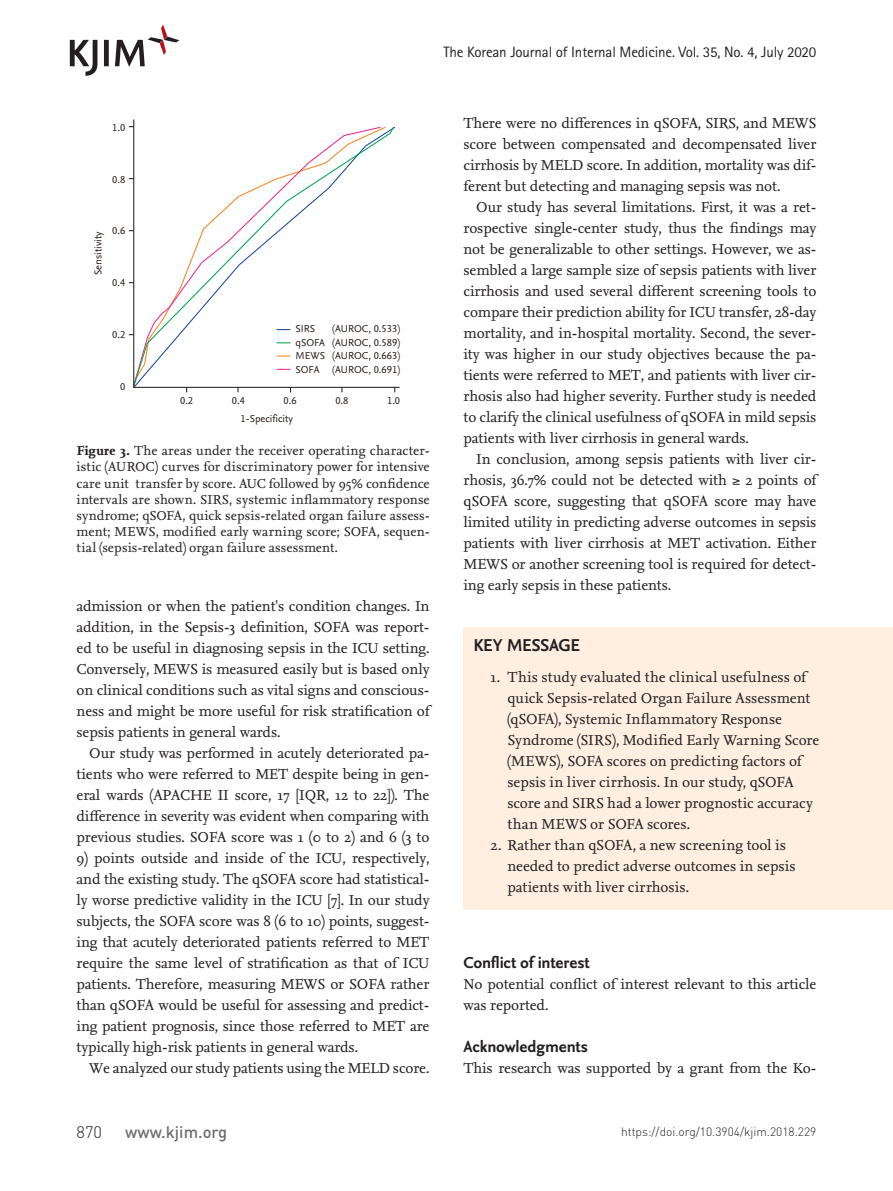
<style>
.page{position:relative;width:893px;height:1191px;background:#fff}
.page>*{position:absolute;margin:0;border:0;box-sizing:border-box;transform-origin:0 0}
.키메세지제목{font:700 18px "Nexus Sans";letter-spacing:-.02em;color:#231f20}
.제목2{font:700 16.5px "Nexus Sans";letter-spacing:-.01em;color:#231f20}
.t1{font:500 16.5px "DIN Pro";color:#6c6d70}
.t2{font:300 16.5px "DIN Pro";color:#231f20}
.들였쓰기_본문{font:15px/21px "Nexus Serif";letter-spacing:-.01em;color:#231f20;text-align:justify}
.본문첫단락{font:15px/21px "Nexus Serif";letter-spacing:-.01em;color:#231f20}
.t3{font:15px "Rotis Sans Serif Std";letter-spacing:-.01em;color:#231f20}
.그림설명{font:13.5px/16.2px "Nexus Serif";letter-spacing:.005em;color:#231f20;text-align:justify}
.t4{font:300 12px "DIN Pro";color:#231f20}
.t5{font:10.5px/13.5px "Nexus Sans TF";color:#221612;text-align:justify}
.s1{font-weight:700}
</style>
<div class="page">
<svg style="left:70px;top:25px;width:109px;height:51px"></svg>
<svg style="left:133px;top:119px;width:267px;height:269px"></svg>
<div style="left:463px;top:627px;width:430px;height:283px;background:#feefe1"></div>
<p class="t3" style="left:443px;top:43px;width:374px">The Korean Journal of Internal Medicine. Vol. 35, No. 4, July 2020</p>
<p class="t5" style="left:112px;top:121px;width:15px">1.0</p>
<p class="t5" style="left:112px;top:172px;width:15px">0.8</p>
<p class="t5" style="left:91px;top:275px;width:45px;rotate:-90deg">Sensitivity</p>
<p class="t5" style="left:112px;top:224px;width:15px">0.6</p>
<p class="t5" style="left:112px;top:276px;width:15px">0.4</p>
<p class="t5" style="left:112px;top:328px;width:15px">0.2</p>
<p class="t5" style="left:120px;top:379px;width:7px">0</p>
<p class="t5" style="left:296px;top:322px;width:106px;text-indent:37px">(AUROC, 0.533) qSOFA (AUROC, 0.589)<br>MEWS (AUROC, 0.663)<br>SOFA (AUROC, 0.691)</p>
<p class="t5" style="left:296px;top:322px;width:21px">SIRS</p>
<p class="t5" style="left:180px;top:394px;width:15px">0.2</p>
<p class="t5" style="left:232px;top:394px;width:15px">0.4</p>
<p class="t5" style="left:284px;top:394px;width:15px">0.6</p>
<p class="t5" style="left:335px;top:394px;width:15px">0.8</p>
<p class="t5" style="left:387px;top:394px;width:15px">1.0</p>
<p class="t5" style="left:241px;top:412px;width:54px">1-Specificity</p>
<p class="그림설명" style="left:77px;top:442px;width:355px"><span class="s1">Figure 3.</span> The areas under the receiver operating character&shy;istic (AUROC) curves for discriminatory power for intensive care unit transfer by score. AUC followed by 95% confidence intervals are shown. SIRS, systemic inflammatory response syndrome; qSOFA, quick sepsis-related organ failure assess&shy;ment; MEWS, modified early warning score; SOFA, sequen&shy;tial (sepsis-related) organ failure assessment.</p>
<p class="들였쓰기_본문" style="left:77px;top:595px;width:354px">admission or when the patient's condition changes. In addition, in the Sepsis-3 definition, SOFA was report&shy;ed to be useful in diagnosing sepsis in the ICU setting.<br>Conversely, MEWS is measured easily but is based only on clinical conditions such as vital signs and conscious&shy;ness and might be more useful for risk stratification of sepsis patients in general wards.</p>
<p class="들였쓰기_본문" style="left:77px;top:742px;width:354px;text-indent:13px">Our study was performed in acutely deteriorated pa&shy;tients who were referred to MET despite being in gen&shy;eral wards (APACHE II score, 17 [IQR, 12 to 22]). The difference in severity was evident when comparing with previous studies. SOFA score was 1 (0 to 2) and 6 (3 to</p>
<p class="들였쓰기_본문" style="left:77px;top:847px;width:354px">9) points outside and inside of the ICU, respectively, and the existing study. The qSOFA score had statistical&shy;ly worse predictive validity in the ICU [7]. In our study subjects, the SOFA score was 8 (6 to 10) points, suggest&shy;ing that acutely deteriorated patients referred to MET require the same level of stratification as that of ICU patients. Therefore, measuring MEWS or SOFA rather than qSOFA would be useful for assessing and predict&shy;ing patient prognosis, since those referred to MET are typically high-risk patients in general wards.</p>
<p class="들였쓰기_본문" style="left:89px;top:1057px;width:342px">We analyzed our study patients using the MELD score.</p>
<p class="들였쓰기_본문" style="left:463px;top:112px;width:354px">There were no differences in qSOFA, SIRS, and MEWS score between compensated and decompensated liver cirrhosis by MELD score. In addition, mortality was dif&shy;ferent but detecting and managing sepsis was not.</p>
<p class="들였쓰기_본문" style="left:463px;top:196px;width:354px;text-indent:13px">Our study has several limitations. First, it was a ret&shy;rospective single-center study, thus the findings may not be generalizable to other settings. However, we as&shy;sembled a large sample size of sepsis patients with liver cirrhosis and used several different screening tools to compare their prediction ability for ICU transfer, 28-day mortality, and in-hospital mortality. Second, the sever&shy;ity was higher in our study objectives because the pa&shy;tients were referred to MET, and patients with liver cir&shy;rhosis also had higher severity. Further study is needed to clarify the clinical usefulness of qSOFA in mild sepsis patients with liver cirrhosis in general wards.</p>
<p class="들였쓰기_본문" style="left:463px;top:448px;width:354px;text-indent:13px">In conclusion, among sepsis patients with liver cir&shy;rhosis, 36.7% could not be detected with ≥ 2 points of qSOFA score, suggesting that qSOFA score may have limited utility in predicting adverse outcomes in sepsis patients with liver cirrhosis at MET activation. Either MEWS or another screening tool is required for detect&shy;ing early sepsis in these patients.</p>
<p class="키메세지제목" style="left:473px;top:633px;width:108px">KEY MESSAGE</p>
<p class="들였쓰기_본문" style="left:507px;top:666px;width:314px;text-align:left;text-indent:-17px">1. This study evaluated the clinical usefulness of quick Sepsis-related Organ Failure Assessment (qSOFA), Systemic Inflammatory Response Syndrome (SIRS), Modified Early Warning Score (MEWS), SOFA scores on predicting factors of sepsis in liver cirrhosis. In our study, qSOFA score and SIRS had a lower prognostic accuracy than MEWS or SOFA scores.</p>
<p class="들였쓰기_본문" style="left:507px;top:834px;width:290px;text-align:left;text-indent:-17px">2. Rather than qSOFA, a new screening tool is needed to predict adverse outcomes in sepsis patients with liver cirrhosis.</p>
<p class="제목2" style="left:463px;top:952px;width:128px">Conflict of interest</p>
<p class="본문첫단락" style="left:463px;top:973px;width:354px">No potential conflict of interest relevant to this article was reported.</p>
<p class="제목2" style="left:463px;top:1036px;width:126px">Acknowledgments</p>
<p class="본문첫단락" style="left:463px;top:1057px;width:354px">This research was supported by a grant from the Ko-</p>
<p class="t2" style="left:77px;top:1120px;width:27px">870</p>
<p class="t1" style="left:125px;top:1120px;width:104px">www.kjim.org</p>
<p class="t4" style="left:621px;top:1123px;width:197px">https://doi.org/10.3904/kjim.2018.229</p>
</div>
